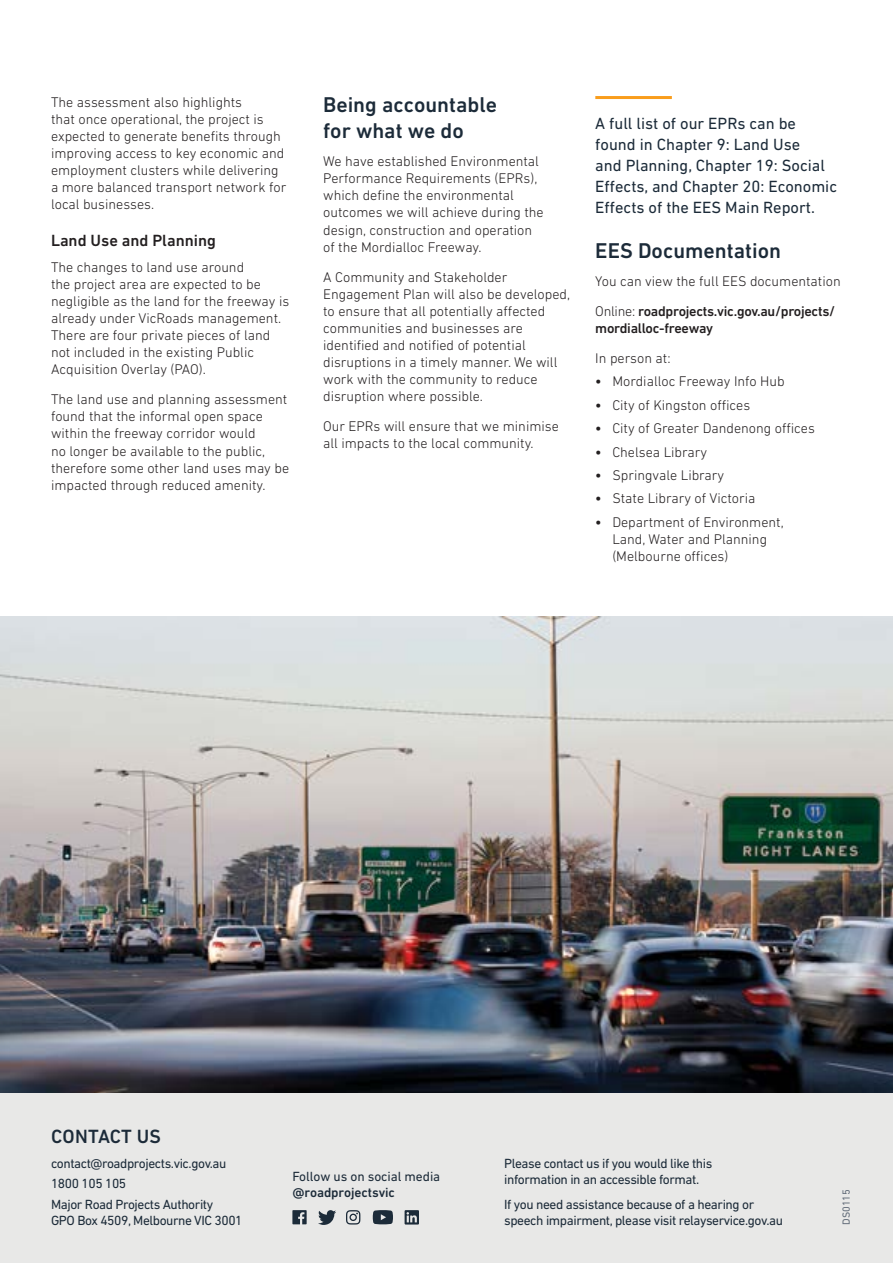
<style>
.page{position:relative;width:893px;height:1263px;background:#fff}
.page>*{position:absolute;margin:0;border:0;box-sizing:border-box;transform-origin:0 0}
.RP_H2{font:500 21.75px/26.1px "DIN Next LT Pro";color:#1c2b39}
.t1{font:500 19.5px "DIN Next LT Pro";letter-spacing:.015em;color:#1c2b39}
.RP_Pull_Quote{font:16.5px/21px "DIN Next LT Pro";color:#1c2b39}
.RP_H3{font:500 16.5px "DIN Next LT Pro";color:#231f20}
.RP_Body{font:300 14.25px/17.1px "DIN Next LT Pro";color:#231f20}
.RP_Body-2{font:500 14.25px/17.1px "DIN Next LT Pro";letter-spacing:-.02em;color:#231f20}
.RP_Body_Before_Bull{font:300 14.25px "DIN Next LT Pro";color:#231f20}
.t2{font:13.5px/16.2px "DIN Next LT Pro";letter-spacing:-.03em;color:#1c2b39}
.t3{font:13.5px "DIN Next LT Pro";letter-spacing:-.005em;color:#1c2b39}
.t4{font:500 13.5px "DIN Next LT Pro";letter-spacing:-.005em;color:#1c2b39}
.t5{font:10.5px "DIN Next LT Pro";color:#616b78}
.s1{font-weight:300}
.s2{font-weight:500}
</style>
<div class="page">
<img style="left:0;top:617px;width:893px;height:476px">
<hr style="left:595px;top:96px;width:77px;height:3px;background:#f99d1c">
<div style="left:0;top:1093px;width:893px;height:170px;background:#e8e8e7"></div>
<svg style="left:318px;top:1210px;width:18px;height:15px"></svg>
<svg style="left:292px;top:1210px;width:15px;height:14px"></svg>
<svg style="left:346px;top:1210px;width:14px;height:14px"></svg>
<svg style="left:373px;top:1210px;width:20px;height:14px"></svg>
<svg style="left:405px;top:1210px;width:14px;height:14px"></svg>
<p class="RP_Body" style="left:51px;top:93px;width:237px">The assessment also highlights<br>that once operational, the project is expected to generate benefits through improving access to key economic and employment clusters while delivering a more balanced transport network for local businesses.</p>
<h3 class="RP_H3" style="left:51px;top:231px;width:166px">Land Use and Planning</h3>
<p class="RP_Body" style="left:51px;top:258px;width:240px">The changes to land use around<br>the project area are expected to be negligible as the land for the freeway is already under VicRoads management.<br>There are four private pieces of land not included in the existing Public Acquisition Overlay (PAO).</p>
<p class="RP_Body" style="left:51px;top:391px;width:240px">The land use and planning assessment found that the informal open space within the freeway corridor would<br>no longer be available to the public, therefore some other land uses may be impacted through reduced amenity.</p>
<h2 class="RP_H2" style="left:323px;top:92px;width:175px">Being accountable for what we do</h2>
<p class="RP_Body" style="left:323px;top:153px;width:222px">We have established Environmental Performance Requirements (EPRs), which define the environmental outcomes we will achieve during the design, construction and operation of the Mordialloc Freeway.</p>
<p class="RP_Body" style="left:323px;top:268px;width:248px">A Community and Stakeholder Engagement Plan will also be developed, to ensure that all potentially affected communities and businesses are identified and notified of potential disruptions in a timely manner. We will work with the community to reduce disruption where possible.</p>
<p class="RP_Body" style="left:323px;top:418px;width:237px">Our EPRs will ensure that we minimise all impacts to the local community.</p>
<p class="RP_Pull_Quote" style="left:595px;top:112px;width:243px">A full list of our EPRs can be found in Chapter 9: Land Use<br>and Planning, Chapter 19: Social<br>Effects, and Chapter 20: Economic<br>Effects of the EES Main Report.</p>
<h2 class="RP_H2" style="left:595px;top:237px;width:187px">EES Documentation</h2>
<p class="RP_Body" style="left:595px;top:272px;width:247px">You can view the full EES documentation</p>
<p class="RP_Body-2" style="left:595px;top:302px;width:241px"><span class="s1">Online:</span> roadprojects.vic.gov.au/projects/ mordialloc-freeway</p>
<p class="RP_Body_Before_Bull" style="left:595px;top:350px;width:77px">In person at:</p>
<p class="RP_Body" style="left:595px;top:372px;width:191px"><span class="s2">•</span> Mordialloc Freeway Info Hub</p>
<p class="RP_Body" style="left:595px;top:396px;width:156px"><span class="s2">•</span> City of Kingston offices</p>
<p class="RP_Body" style="left:595px;top:419px;width:221px"><span class="s2">•</span> City of Greater Dandenong offices</p>
<p class="RP_Body" style="left:595px;top:443px;width:113px"><span class="s2">•</span> Chelsea Library</p>
<p class="RP_Body" style="left:595px;top:466px;width:130px"><span class="s2">•</span> Springvale Library</p>
<p class="RP_Body" style="left:595px;top:490px;width:162px"><span class="s2">•</span> State Library of Victoria</p>
<p class="RP_Body" style="left:612px;top:513px;width:173px;text-indent:-17px"><span class="s2">•</span> Department of Environment,<br>Land, Water and Planning (Melbourne offices)</p>
<h2 class="t1" style="left:51px;top:1125px;width:111px">CONTACT US</h2>
<p class="t2" style="left:51px;top:1152px;width:177px;line-height:20.4px">contact@roadprojects.vic.gov.au<br>1800 105 105<br>Major Road Projects Authority</p>
<p class="t2" style="left:51px;top:1212px;width:193px">GPO Box 4509, Melbourne VIC 3001</p>
<p class="t3" style="left:292px;top:1168px;width:149px">Follow us on social media</p>
<p class="t4" style="left:292px;top:1184px;width:104px">@roadprojectsvic</p>
<p class="t2" style="left:504px;top:1155px;width:210px">Please contact us if you would like this information in an accessible format.</p>
<p class="t2" style="left:504px;top:1195px;width:280px">If you need assistance because of a hearing or speech impairment, please visit relayservice.gov.au</p>
<p class="t5" style="left:840px;top:1225px;width:37px;rotate:-90deg">DS0115</p>
</div>
